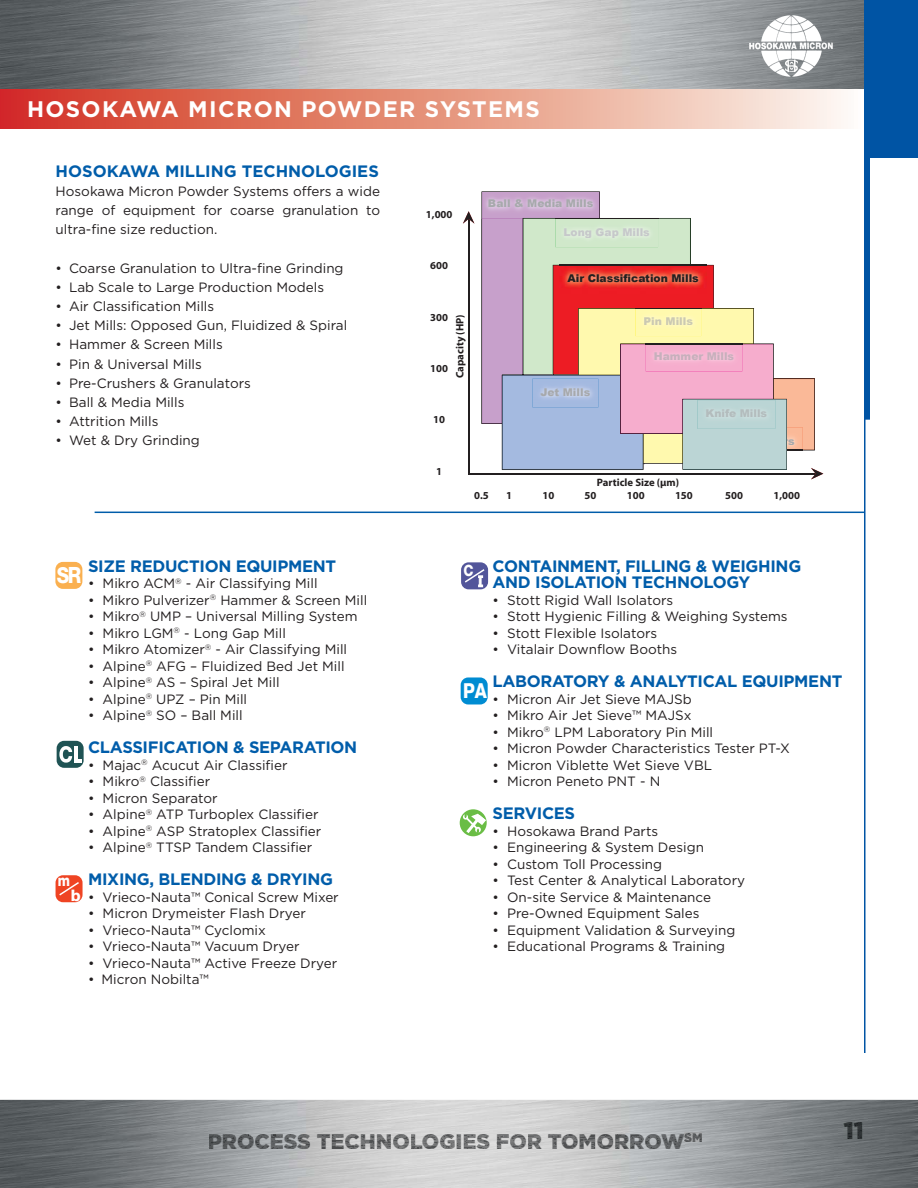
<style>
.page{position:relative;width:918px;height:1188px;background:#fff}
.page>*{position:absolute;margin:0;border:0;box-sizing:border-box;transform-origin:0 0}
.t1{font:900 24px "Gotham";color:#1d2123}
.t2{font:700 22.5px "Gotham";letter-spacing:.06em;color:#fff}
.t3{font:800 22.35px "Helvetica Neue";color:#fff;scale:.84 1}
.t4{font:900 21px "Gotham";color:#4c4d4e}
.t5{font:800 20.55px "Helvetica Neue";color:#fff;scale:.84 1}
.t6{font:700 16.5px/16.5px "Gotham";letter-spacing:-.02em;color:#005daa}
.t7{font:700 16.5px "Gotham";color:#005daa}
.t8{font:800 15.9px "Helvetica Neue";color:#fff;scale:.84 1}
.t9{font:800 15.75px "Helvetica Neue";color:#fff}
.t10{font:800 14.4px "Helvetica Neue";color:#fff}
.t11{font:13.5px/19.2px "Gotham";color:#231f20;text-align:justify}
.t12{font:700 10.65px "Myriad Pro";color:#231f20}
.t13{font:900 10.65px "Arial";color:#a7a9ac}
.t14{font:900 10.65px "Arial";color:#231f20}
.t15{font:900 10.65px "Arial";color:#c6c8ca}
.t16{font:900 10.65px "Arial";color:#c7b0bc}
.t17{font:900 10.65px "Arial";color:#b3bcbd}
.t18{font:900 10.65px "Arial";color:#cbc9b2}
.s1{color:#36393a}
.s2{color:#383a3b}
.s3{color:#3e4042}
.s4{color:#414344}
.s5{color:#434547}
.s6{color:#454849}
.s7{color:#46484a}
.s8{color:#4b4c4e}
.s9{color:#505253}
.s10{color:#515253}
.s11{color:#565758}
.s12{color:#535556}
.s13{color:#515254}
.s14{color:#565759}
.s15{color:#545556}
.s16{color:#555658}
.s17{color:#555657}
.s18{color:#484a4b}
.s19{color:#47494b}
.s20{color:#4a4c4e}
.s21{color:#232728}
</style>
<div class="page">
<svg style="left:0;top:88px;width:864px;height:41px;background:#e49382"></svg>
<img style="left:0;top:1100px;width:918px;height:88px">
<img style="left:0;top:0;width:864px;height:88px">
<div style="left:864px;top:0;width:54px;height:157px;background:#0054a4"></div>
<hr style="left:864px;top:0;width:2px;height:1053px;background:#0054a4">
<div style="left:864px;top:0;width:6px;height:420px;background:#0054a4"></div>
<img style="left:844px;top:1122px;width:18px;height:17px">
<img style="left:743px;top:10px;width:94px;height:71px">
<img style="left:209px;top:1134px;width:475px;height:15px">
<img style="left:684px;top:1133px;width:18px;height:9px">
<img style="left:481px;top:191px;width:1px;height:28px">
<hr style="left:468px;top:218px;width:2px;height:257px;background:#231f20">
<hr style="left:469px;top:473px;width:348px;height:2px;background:#231f20">
<svg style="left:463px;top:211px;width:11px;height:13px"></svg>
<svg style="left:482px;top:191px;width:341px;height:288px"></svg>
<div style="left:56px;top:875px;width:27px;height:27px;background:#ef4423;border-radius:8px"></div>
<svg style="left:59px;top:882px;width:20px;height:14px"></svg>
<div style="left:460px;top:809px;width:27px;height:27px;background:#6abd45;border-radius:50%"></div>
<svg style="left:463px;top:813px;width:23px;height:20px"></svg>
<div style="left:55px;top:562px;width:27px;height:27px;background:#fab050;border-radius:8px"></div>
<div style="left:461px;top:677px;width:27px;height:27px;background:#008cd2;border-radius:8px"></div>
<div style="left:461px;top:562px;width:27px;height:27px;background:#52559a;border-radius:8px"></div>
<svg style="left:463px;top:569px;width:23px;height:19px"></svg>
<div style="left:57px;top:741px;width:27px;height:27px;background:#1f5354;border-radius:8px"></div>
<svg style="left:59px;top:746px;width:22px;height:17px"></svg>
<hr style="left:95px;top:512px;width:769px;height:1px;background:#005daa">
<h2 class="t2" style="left:27px;top:96px;width:514px">HOSOKAWA MICRON POWDER SYSTEMS</h2>
<p class="t7" style="left:56px;top:161px;width:325px">HOSOKAWA MILLING TECHNOLOGIES</p>
<p class="t11" style="left:56px;top:181px;width:326px">Hosokawa Micron Powder Systems offers a wide range of equipment for coarse granulation to ultra-fine size reduction.</p>
<p class="t11" style="left:56px;top:258px;width:289px">• Coarse Granulation to Ultra-fine Grinding</p>
<p class="t11" style="left:56px;top:277px;width:270px">• Lab Scale to Large Production Models</p>
<p class="t11" style="left:56px;top:296px;width:160px">• Air Classification Mills</p>
<p class="t11" style="left:56px;top:315px;width:293px">• Jet Mills: Opposed Gun, Fluidized &amp; Spiral</p>
<p class="t11" style="left:56px;top:335px;width:169px">• Hammer &amp; Screen Mills</p>
<p class="t11" style="left:56px;top:354px;width:148px">• Pin &amp; Universal Mills</p>
<p class="t11" style="left:56px;top:373px;width:197px">• Pre-Crushers &amp; Granulators</p>
<p class="t11" style="left:56px;top:392px;width:130px">• Ball &amp; Media Mills</p>
<p class="t11" style="left:56px;top:411px;width:104px">• Attrition Mills</p>
<p class="t11" style="left:56px;top:431px;width:146px">• Wet &amp; Dry Grinding</p>
<p class="t6" style="left:88px;top:557px;width:250px">SIZE REDUCTION EQUIPMENT</p>
<p class="t11" style="left:88px;top:574px;width:231px">• Mikro ACM<sup>®</sup> - Air Classifying Mill</p>
<p class="t11" style="left:88px;top:590px;width:281px">• Mikro Pulverizer<sup>®</sup> Hammer &amp; Screen Mill</p>
<p class="t11" style="left:88px;top:607px;width:271px">• Mikro<sup>®</sup> UMP – Universal Milling System</p>
<p class="t11" style="left:88px;top:623px;width:199px">• Mikro LGM<sup>®</sup> - Long Gap Mill</p>
<p class="t11" style="left:88px;top:640px;width:261px">• Mikro Atomizer<sup>®</sup> - Air Classifying Mill</p>
<p class="t11" style="left:88px;top:656px;width:258px">• Alpine<sup>®</sup> AFG – Fluidized Bed Jet Mill</p>
<p class="t11" style="left:88px;top:673px;width:193px">• Alpine<sup>®</sup> AS – Spiral Jet Mill</p>
<p class="t11" style="left:88px;top:689px;width:161px">• Alpine<sup>®</sup> UPZ – Pin Mill</p>
<p class="t11" style="left:88px;top:706px;width:156px">• Alpine<sup>®</sup> SO – Ball Mill</p>
<p class="t6" style="left:88px;top:739px;width:271px">CLASSIFICATION &amp; SEPARATION</p>
<p class="t11" style="left:88px;top:755px;width:201px">• Majac<sup>®</sup> Acucut Air Classifier</p>
<p class="t11" style="left:88px;top:772px;width:124px">• Mikro<sup>®</sup> Classifier</p>
<p class="t11" style="left:88px;top:788px;width:131px">• Micron Separator</p>
<p class="t11" style="left:88px;top:805px;width:232px">• Alpine<sup>®</sup> ATP Turboplex Classifier</p>
<p class="t11" style="left:88px;top:821px;width:235px">• Alpine<sup>®</sup> ASP Stratoplex Classifier</p>
<p class="t11" style="left:88px;top:838px;width:226px">• Alpine<sup>®</sup> TTSP Tandem Classifier</p>
<p class="t6" style="left:88px;top:871px;width:246px">MIXING, BLENDING &amp; DRYING</p>
<p class="t11" style="left:88px;top:887px;width:252px">• Vrieco-Nauta™ Conical Screw Mixer</p>
<p class="t11" style="left:88px;top:904px;width:219px">• Micron Drymeister Flash Dryer</p>
<p class="t11" style="left:88px;top:920px;width:179px">• Vrieco-Nauta™ Cyclomix</p>
<p class="t11" style="left:88px;top:937px;width:213px">• Vrieco-Nauta™ Vacuum Dryer</p>
<p class="t11" style="left:88px;top:953px;width:251px">• Vrieco-Nauta™ Active Freeze Dryer</p>
<p class="t11" style="left:88px;top:970px;width:122px">• Micron Nobilta™</p>
<h3 class="t3" style="left:57px;top:567px;width:31px">SR</h3>
<p class="t8" style="left:58px;top:875px;width:16px">m</p>
<p class="t9" style="left:71px;top:889px;width:11px">b</p>
<p class="t12" style="left:426px;top:207px;width:28px">1,000</p>
<p class="t12" style="left:430px;top:259px;width:19px">600</p>
<p class="t12" style="left:430px;top:310px;width:19px">300</p>
<p class="t12" style="left:430px;top:361px;width:19px">100</p>
<p class="t12" style="left:453px;top:378px;width:65px;rotate:-90deg">Capacity (HP)</p>
<p class="t12" style="left:433px;top:413px;width:13px">10</p>
<p class="t13" style="left:488px;top:196px;width:107px">Ball &amp; Media Mills</p>
<p class="t15" style="left:563px;top:224px;width:88px">Long Gap Mills</p>
<p class="t14" style="left:567px;top:270px;width:133px">Air Classification Mills</p>
<p class="t18" style="left:644px;top:313px;width:51px">Pin Mills</p>
<p class="t13" style="left:541px;top:384px;width:51px">Jet Mills</p>
<p class="t16" style="left:654px;top:348px;width:82px">Hammer Mills</p>
<p class="t17" style="left:705px;top:406px;width:63px">Knife Mills</p>
<p class="t12" style="left:436px;top:464px;width:7px">1</p>
<p class="t12" style="left:597px;top:475px;width:84px">Particle Size (µm)</p>
<p class="t12" style="left:474px;top:489px;width:16px">0.5</p>
<p class="t12" style="left:506px;top:489px;width:7px">1</p>
<p class="t12" style="left:542px;top:489px;width:13px">10</p>
<p class="t12" style="left:585px;top:489px;width:13px">50</p>
<p class="t12" style="left:627px;top:489px;width:19px">100</p>
<p class="t12" style="left:675px;top:489px;width:19px">150</p>
<p class="t12" style="left:725px;top:489px;width:19px">500</p>
<p class="t12" style="left:773px;top:489px;width:28px">1,000</p>
<p class="t6" style="left:493px;top:557px;width:310px">CONTAINMENT, FILLING &amp; WEIGHING<br>AND ISOLATION TECHNOLOGY</p>
<p class="t11" style="left:493px;top:590px;width:182px">• Stott Rigid Wall Isolators</p>
<p class="t11" style="left:493px;top:607px;width:297px">• Stott Hygienic Filling &amp; Weighing Systems</p>
<p class="t11" style="left:493px;top:623px;width:166px">• Stott Flexible Isolators</p>
<p class="t11" style="left:493px;top:640px;width:186px">• Vitalair Downflow Booths</p>
<p class="t6" style="left:493px;top:673px;width:351px">LABORATORY &amp; ANALYTICAL EQUIPMENT</p>
<p class="t11" style="left:493px;top:689px;width:201px">• Micron Air Jet Sieve MAJSb</p>
<p class="t11" style="left:493px;top:706px;width:200px">• Mikro Air Jet Sieve™ MAJSx</p>
<p class="t11" style="left:493px;top:722px;width:222px">• Mikro<sup>®</sup> LPM Laboratory Pin Mill</p>
<p class="t11" style="left:493px;top:739px;width:299px">• Micron Powder Characteristics Tester PT-X</p>
<p class="t11" style="left:493px;top:755px;width:221px">• Micron Viblette Wet Sieve VBL</p>
<p class="t11" style="left:493px;top:772px;width:169px">• Micron Peneto PNT - N</p>
<p class="t6" style="left:493px;top:805px;width:84px">SERVICES</p>
<p class="t11" style="left:493px;top:821px;width:167px">• Hosokawa Brand Parts</p>
<p class="t11" style="left:493px;top:838px;width:213px">• Engineering &amp; System Design</p>
<p class="t11" style="left:493px;top:854px;width:171px">• Custom Toll Processing</p>
<p class="t11" style="left:493px;top:871px;width:254px">• Test Center &amp; Analytical Laboratory</p>
<p class="t11" style="left:493px;top:887px;width:220px">• On-site Service &amp; Maintenance</p>
<p class="t11" style="left:493px;top:904px;width:208px">• Pre-Owned Equipment Sales</p>
<p class="t11" style="left:493px;top:920px;width:244px">• Equipment Validation &amp; Surveying</p>
<p class="t11" style="left:493px;top:937px;width:234px">• Educational Programs &amp; Training</p>
<p class="t8" style="left:463px;top:565px;width:13px">C</p>
<p class="t10" style="left:478px;top:577px;width:6px">I</p>
<h3 class="t5" style="left:463px;top:683px;width:30px">PA</h3>
<h3 class="t4" style="left:208px;top:1129px;width:496px"><span class="s1">P</span><span class="s2">R</span><span class="s3">O</span><span class="s4">C</span><span class="s5">E</span><span class="s6">S</span><span class="s7">S</span> <span class="s8">T</span>EC<span class="s9">H</span><span class="s10">N</span><span class="s11">O</span><span class="s12">L</span><span class="s10">O</span><span class="s13">G</span><span class="s14">I</span><span class="s15">E</span><span class="s12">S</span> <span class="s15">FO</span><span class="s11">R</span> <span class="s16">T</span><span class="s17">O</span><span class="s9">M</span>O<span class="s18">R</span><span class="s19">R</span><span class="s20">O</span><span class="s6">W</span><sup>SM</sup></h3>
<h1 class="t1" style="left:844px;top:1117px;width:22px">1<span class="s21">1</span></h1>
</div>
